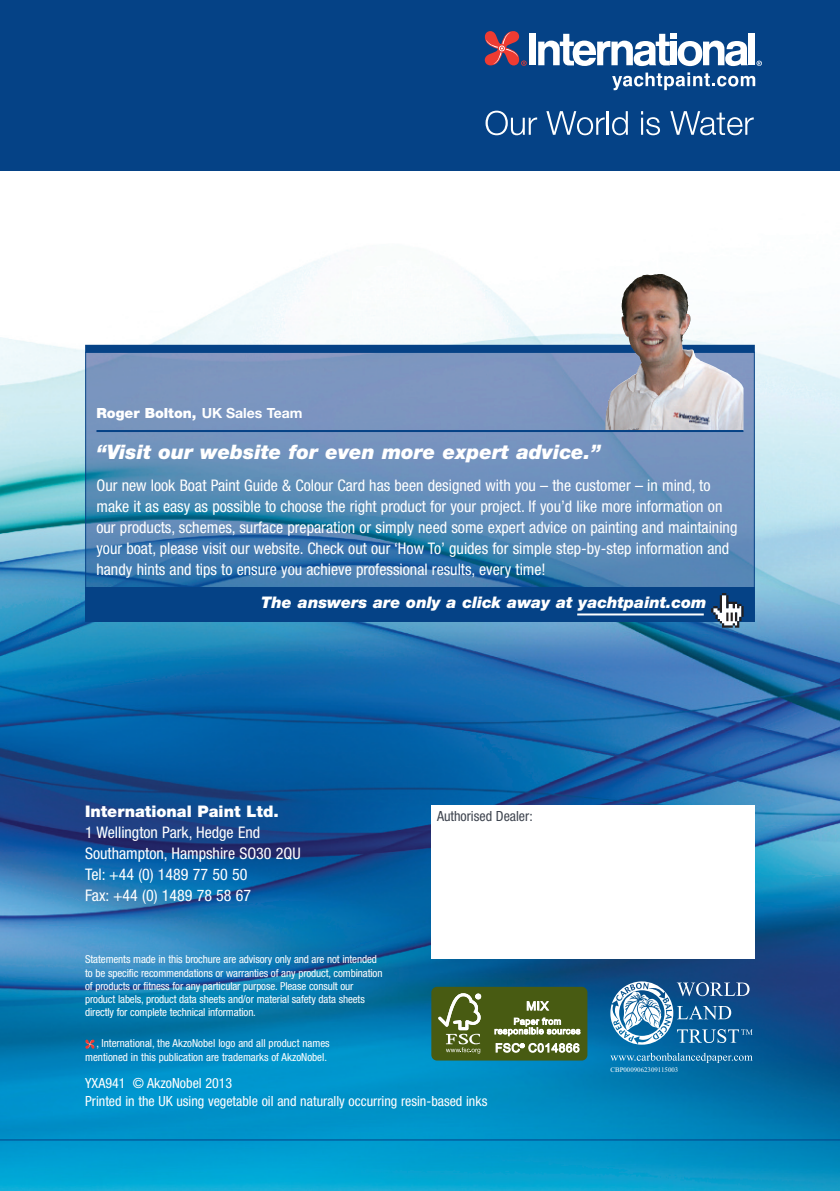
<style>
.page{position:relative;width:840px;height:1191px;background:#fff}
.page>*{position:absolute;margin:0;border:0;box-sizing:border-box;transform-origin:0 0}
.t1{font:italic 900 20px "Helvetica Neue";color:#fff}
.t2{font:condensed 16px/21px "Helvetica Neue";color:#fff}
.t3{font:italic 900 16px "Helvetica Neue";color:#fff}
.t4{font:900 16px "Helvetica Neue";color:#fff}
.t5{font:condensed 14px/18px "Helvetica Neue";color:#fff}
.t6{font:900 14px "Helvetica Neue";color:#fff}
.t7{font:condensed 14px "Helvetica Neue";color:#3e444f}
.t8{font:condensed 11px/13.2px "Helvetica Neue";letter-spacing:-.01em;color:#fff}
.t9{font:7px "Times New Roman";color:#fff}
.s1{font-weight:700}
</style>
<div class="page">
<img style="left:0;top:250px;width:839px;height:941px">
<img style="left:87px;top:353px;width:665px;height:234px">
<div style="left:85px;top:345px;width:669px;height:8px;background:#054286"></div>
<div style="left:85px;top:587px;width:669px;height:34px;background:#054286"></div>
<svg style="left:710px;top:593px;width:33px;height:34px"></svg>
<hr style="left:577px;top:613px;width:126px;height:2px;background:#fff">
<img style="left:604px;top:274px;width:86px;height:156px">
<hr style="left:96px;top:430px;width:647px;height:2px;background:#054286">
<hr style="left:0;top:1139px;width:839px;height:1px;background:#054286">
<div style="left:0;top:0;width:839px;height:170px;background:#054286"></div>
<hr style="left:0;top:170px;width:839px;height:1px;background:#054286">
<svg style="left:485px;top:111px;width:52px;height:24px"></svg>
<svg style="left:546px;top:111px;width:58px;height:24px"></svg>
<hr style="left:606px;top:111px;width:2px;height:24px;background:#fff">
<svg style="left:612px;top:111px;width:15px;height:24px"></svg>
<svg style="left:641px;top:111px;width:18px;height:24px"></svg>
<svg style="left:670px;top:111px;width:83px;height:24px"></svg>
<svg style="left:612px;top:72px;width:142px;height:18px"></svg>
<div style="left:748px;top:33px;width:6px;height:32px;background:#fff"></div>
<div style="left:529px;top:33px;width:7px;height:32px;background:#fff"></div>
<svg style="left:538px;top:33px;width:209px;height:33px"></svg>
<svg style="left:484px;top:31px;width:42px;height:35px"></svg>
<svg style="left:756px;top:61px;width:5px;height:5px"></svg>
<div style="left:431px;top:805px;width:323px;height:153px;background:#fff"></div>
<div style="left:431px;top:986px;width:156px;height:74px;background:#485b12;border-radius:6px"></div>
<svg style="left:438px;top:993px;width:143px;height:61px"></svg>
<svg style="left:610px;top:1052px;width:142px;height:11px"></svg>
<svg style="left:610px;top:981px;width:142px;height:63px"></svg>
<svg style="left:85px;top:1039px;width:9px;height:9px"></svg>
<p class="t6" style="left:96px;top:408px;width:207px">Roger Bolton, <span class="s1">UK Sales Team</span></p>
<p class="t1" style="left:96px;top:445px;width:505px">“Visit our website for even more expert advice.”</p>
<p class="t2" style="left:96px;top:476px;width:642px">Our new look Boat Paint Guide &amp; Colour Card has been designed with you – the customer – in mind, to make it as easy as possible to choose the right product for your project. If you’d like more information on our products, schemes, surface preparation or simply need some expert advice on painting and maintaining your boat, please visit our website. Check out our ‘How To’ guides for simple step-by-step information and handy hints and tips to ensure you achieve professional results, every time!</p>
<p class="t3" style="left:261px;top:597px;width:446px">The answers are only a click away at yachtpaint.com</p>
<p class="t4" style="left:85px;top:805px;width:195px">International Paint Ltd.</p>
<p class="t2" style="left:85px;top:823px;width:217px">1 Wellington Park, Hedge End<br>Southampton, Hampshire SO30 2QU<br>Tel: +44 (0) 1489 77 50 50<br>Fax: +44 (0) 1489 78 58 67</p>
<p class="t7" style="left:437px;top:811px;width:97px">Authorised Dealer:</p>
<p class="t8" style="left:85px;top:954px;width:299px">Statements made in this brochure are advisory only and are not intended to be specific recommendations or warranties of any product, combination of products or fitness for any particular purpose. Please consult our product labels, product data sheets and/or material safety data sheets directly for complete technical information.</p>
<p class="t8" style="left:85px;top:1037px;width:246px;text-align:right">, International, the AkzoNobel logo and all product names mentioned in this publication are trademarks of AkzoNobel.</p>
<p class="t5" style="left:85px;top:1074px;width:403px">YXA941 © AkzoNobel 2013<br>Printed in the UK using vegetable oil and naturally occurring resin-based inks</p>
<p class="t9" style="left:610px;top:1064px;width:69px">CBP0009062309115003</p>
</div>
